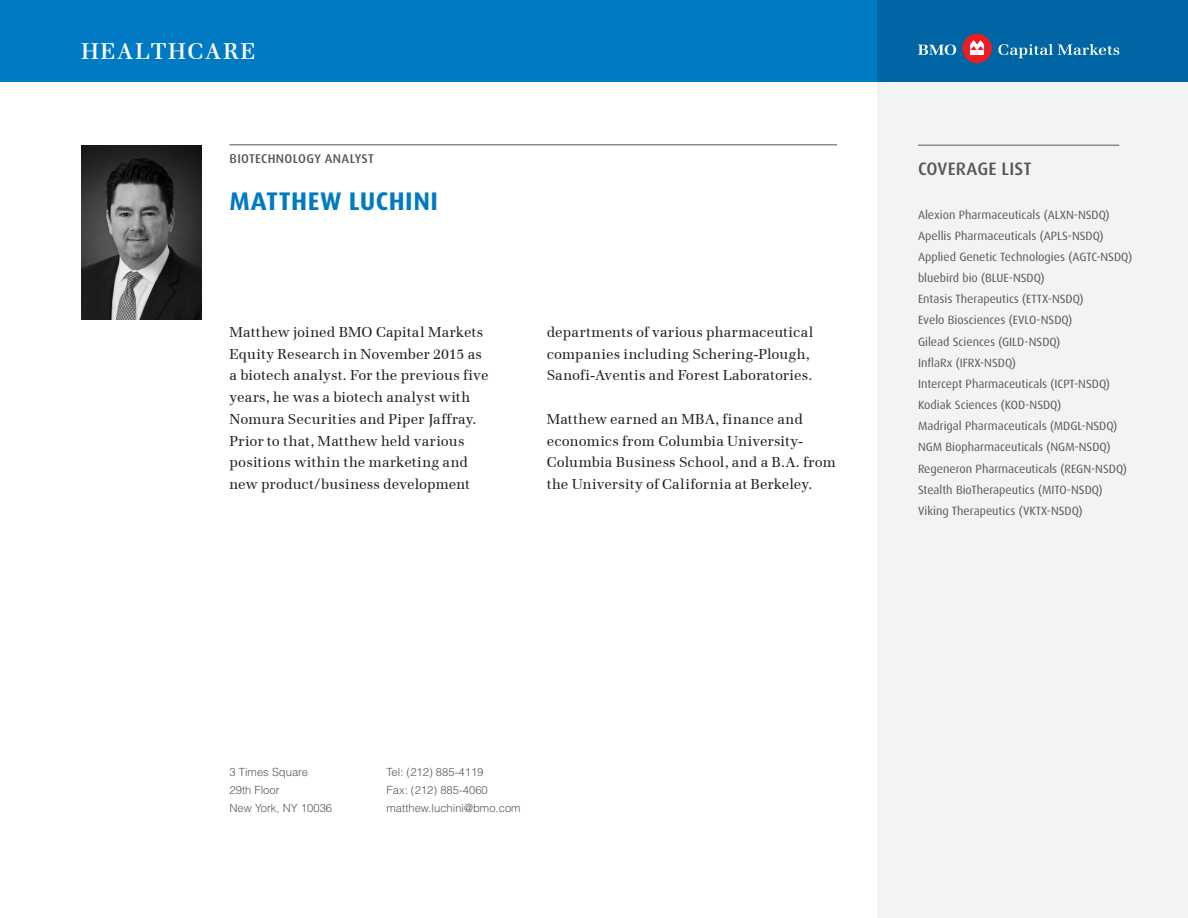
<style>
.page{position:relative;width:1188px;height:918px;background:#fff}
.page>*{position:absolute;margin:0;border:0;box-sizing:border-box;transform-origin:0 0}
.analyst_name{font:700 25.5px "Dax Pro";letter-spacing:.02em;color:#007ac2}
.t1{font:600 22.5px "Emona";letter-spacing:.07em;color:#fff}
.t2{font:500 18px "Dax Pro";letter-spacing:.01em;color:#57585a}
.bio_text{font:14.25px/21.8px "Emona";letter-spacing:.01em;color:#231f20}
.analyst_sector{font:500 12.75px "Dax Pro";letter-spacing:.025em;color:#57585a}
.coverage_list_-_dax{font:12px "Dax Pro";color:#57585a}
.analyst_contact{font:300 11.25px "Helvetica LT Std";color:#57585a}
</style>
<div class="page">
<div style="left:878px;top:74px;width:310px;height:844px;background:#f2f3f4"></div>
<div style="left:0;top:0;width:1188px;height:81px;background:#007ac2"></div>
<div style="left:878px;top:0;width:310px;height:81px;background:#0065a4"></div>
<div style="left:962px;top:34px;width:30px;height:29px;background:#ee1d23;border-radius:50%"></div>
<div style="left:970px;top:50px;width:14px;height:5px;background:#fff"></div>
<svg style="left:970px;top:40px;width:14px;height:10px"></svg>
<svg style="left:918px;top:45px;width:38px;height:10px"></svg>
<svg style="left:998px;top:44px;width:121px;height:14px"></svg>
<hr style="left:918px;top:145px;width:201px;height:1px;background:#57585a">
<hr style="left:230px;top:144px;width:607px;height:1px;background:#57585a">
<img style="left:81px;top:145px;width:120px;height:174px">
<h2 class="t1" style="left:81px;top:37px;width:176px">HEALTHCARE</h2>
<p class="analyst_sector" style="left:230px;top:150px;width:146px">BIOTECHNOLOGY ANALYST</p>
<p class="analyst_name" style="left:230px;top:185px;width:210px">MATTHEW LUCHINI</p>
<p class="bio_text" style="left:230px;top:321px;width:261px">Matthew joined BMO Capital Markets Equity Research in November 2015 as a biotech analyst. For the previous five years, he was a biotech analyst with Nomura Securities and Piper Jaffray.<br>Prior to that, Matthew held various positions within the marketing and new product/business development</p>
<p class="bio_text" style="left:547px;top:321px;width:268px">departments of various pharmaceutical companies including Schering-Plough,<br>Sanofi-Aventis and Forest Laboratories.</p>
<p class="bio_text" style="left:547px;top:408px;width:291px">Matthew earned an MBA, finance and economics from Columbia University-Columbia Business School, and a B.A. from the University of California at Berkeley.</p>
<p class="t2" style="left:918px;top:157px;width:115px">COVERAGE LIST</p>
<p class="coverage_list_-_dax" style="left:918px;top:207px;width:193px">Alexion Pharmaceuticals (ALXN-NSDQ)</p>
<p class="coverage_list_-_dax" style="left:918px;top:228px;width:187px">Apellis Pharmaceuticals (APLS-NSDQ)</p>
<p class="coverage_list_-_dax" style="left:918px;top:249px;width:216px">Applied Genetic Technologies (AGTC-NSDQ)</p>
<p class="coverage_list_-_dax" style="left:918px;top:270px;width:128px">bluebird bio (BLUE-NSDQ)</p>
<p class="coverage_list_-_dax" style="left:918px;top:291px;width:167px">Entasis Therapeutics (ETTX-NSDQ)</p>
<p class="coverage_list_-_dax" style="left:918px;top:313px;width:156px">Evelo Biosciences (EVLO-NSDQ)</p>
<p class="coverage_list_-_dax" style="left:918px;top:334px;width:144px">Gilead Sciences (GILD-NSDQ)</p>
<p class="coverage_list_-_dax" style="left:918px;top:355px;width:99px">InflaRx (IFRX-NSDQ)</p>
<p class="coverage_list_-_dax" style="left:918px;top:376px;width:193px">Intercept Pharmaceuticals (ICPT-NSDQ)</p>
<p class="coverage_list_-_dax" style="left:918px;top:397px;width:145px">Kodiak Sciences (KOD-NSDQ)</p>
<p class="coverage_list_-_dax" style="left:918px;top:418px;width:201px">Madrigal Pharmaceuticals (MDGL-NSDQ)</p>
<p class="coverage_list_-_dax" style="left:918px;top:439px;width:194px">NGM Biopharmaceuticals (NGM-NSDQ)</p>
<p class="coverage_list_-_dax" style="left:918px;top:461px;width:210px">Regeneron Pharmaceuticals (REGN-NSDQ)</p>
<p class="coverage_list_-_dax" style="left:918px;top:482px;width:186px">Stealth BioTherapeutics (MITO-NSDQ)</p>
<p class="coverage_list_-_dax" style="left:918px;top:503px;width:166px">Viking Therapeutics (VKTX-NSDQ)</p>
<p class="analyst_contact" style="left:230px;top:765px;width:80px">3 Times Square</p>
<p class="analyst_contact" style="left:230px;top:783px;width:52px">29th Floor</p>
<p class="analyst_contact" style="left:230px;top:801px;width:104px">New York, NY 10036</p>
<p class="analyst_contact" style="left:387px;top:765px;width:98px">Tel: (212) 885-4119</p>
<p class="analyst_contact" style="left:387px;top:783px;width:103px">Fax: (212) 885-4060</p>
<p class="analyst_contact" style="left:387px;top:801px;width:136px">matthew.luchini@bmo.com</p>
</div>
